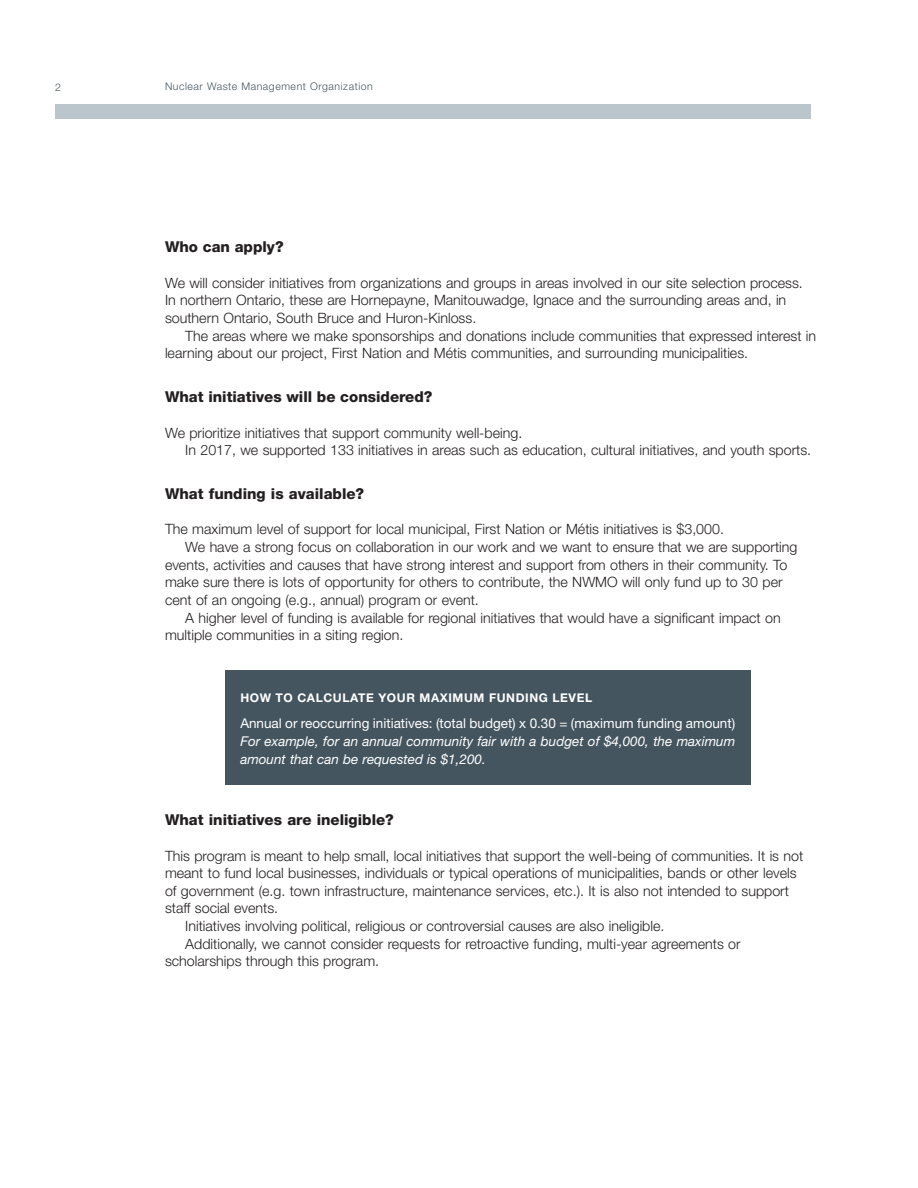
<style>
.page{position:relative;width:918px;height:1188px;background:#fff}
.page>*{position:absolute;margin:0;border:0;box-sizing:border-box;transform-origin:0 0}
._5_5_Body_Copy_P{font:800 15px "Helvetica Neue LT Std";color:#231f20}
._5_3_SubSubhead{font:800 15px "Helvetica Neue LT Std";color:#231f20}
._5_5_Body_Copy_P-2{font:300 14.25px/17.7px "Helvetica Neue LT Std";color:#231f20}
._5_4_Body_Copy_First{font:300 14.25px/17.7px "Helvetica Neue LT Std";color:#231f20}
._5_4_Body_Copy_First-2{font:italic 13.5px/17.7px "Helvetica Neue LT Std";color:#fff;text-align:justify}
._5_3b_SubSubSubhead{font:700 12px "Helvetica Neue LT Std";letter-spacing:.05em;color:#fff}
.t1{font:300 10.5px "Helvetica Neue LT Std";letter-spacing:.055em;color:#45555f}
.s1{font-style:normal}
</style>
<div class="page">
<div style="left:225px;top:670px;width:525px;height:115px;background:#45555f"></div>
<div style="left:55px;top:104px;width:755px;height:14px;background:#bbc5cc"></div>
<p class="t1" style="left:55px;top:80px;width:7px">2</p>
<p class="t1" style="left:165px;top:80px;width:209px">Nuclear Waste Management Organization</p>
<p class="_5_3_SubSubhead" style="left:165px;top:238px;width:120px">Who can apply?</p>
<p class="_5_4_Body_Copy_First" style="left:165px;top:273px;width:639px">We will consider initiatives from organizations and groups in areas involved in our site selection process.<br>In northern Ontario, these are Hornepayne, Manitouwadge, Ignace and the surrounding areas and, in southern Ontario, South Bruce and Huron-Kinloss.</p>
<p class="_5_5_Body_Copy_P-2" style="left:165px;top:326px;width:653px;text-indent:20px">The areas where we make sponsorships and donations include communities that expressed interest in learning about our project, First Nation and Métis communities, and surrounding municipalities.</p>
<p class="_5_3_SubSubhead" style="left:165px;top:388px;width:269px">What initiatives will be considered?</p>
<p class="_5_4_Body_Copy_First" style="left:165px;top:423px;width:359px">We prioritize initiatives that support community well-being.</p>
<p class="_5_5_Body_Copy_P-2" style="left:185px;top:441px;width:627px">In 2017, we supported 133 initiatives in areas such as education, cultural initiatives, and youth sports.</p>
<p class="_5_5_Body_Copy_P" style="left:165px;top:485px;width:201px">What funding is available?</p>
<p class="_5_4_Body_Copy_First" style="left:165px;top:520px;width:561px">The maximum level of support for local municipal, First Nation or Métis initiatives is $3,000.</p>
<p class="_5_5_Body_Copy_P-2" style="left:165px;top:538px;width:634px;text-indent:20px">We have a strong focus on collaboration in our work and we want to ensure that we are supporting events, activities and causes that have strong interest and support from others in their community. To make sure there is lots of opportunity for others to contribute, the NWMO will only fund up to 30 per cent of an ongoing (e.g., annual) program or event.</p>
<p class="_5_5_Body_Copy_P-2" style="left:165px;top:608px;width:617px;text-indent:20px">A higher level of funding is available for regional initiatives that would have a significant impact on multiple communities in a siting region.</p>
<p class="_5_3b_SubSubSubhead" style="left:240px;top:690px;width:353px">HOW TO CALCULATE YOUR MAXIMUM FUNDING LEVEL</p>
<p class="_5_4_Body_Copy_First-2" style="left:240px;top:714px;width:496px"><span class="s1">Annual or reoccurring initiatives: (total budget) x 0.30 = (maximum funding amount)<br></span>For example, for an annual community fair with a budget of $4,000, the maximum amount that can be requested is $1,200.</p>
<p class="_5_5_Body_Copy_P" style="left:165px;top:811px;width:230px">What initiatives are ineligible?</p>
<p class="_5_4_Body_Copy_First" style="left:165px;top:846px;width:640px">This program is meant to help small, local initiatives that support the well-being of communities. It is not meant to fund local businesses, individuals or typical operations of municipalities, bands or other levels of government (e.g. town infrastructure, maintenance services, etc.). It is also not intended to support staff social events.</p>
<p class="_5_5_Body_Copy_P-2" style="left:185px;top:917px;width:481px">Initiatives involving political, religious or controversial causes are also ineligible.</p>
<p class="_5_5_Body_Copy_P-2" style="left:165px;top:934px;width:577px;text-indent:20px">Additionally, we cannot consider requests for retroactive funding, multi-year agreements or scholarships through this program.</p>
</div>
